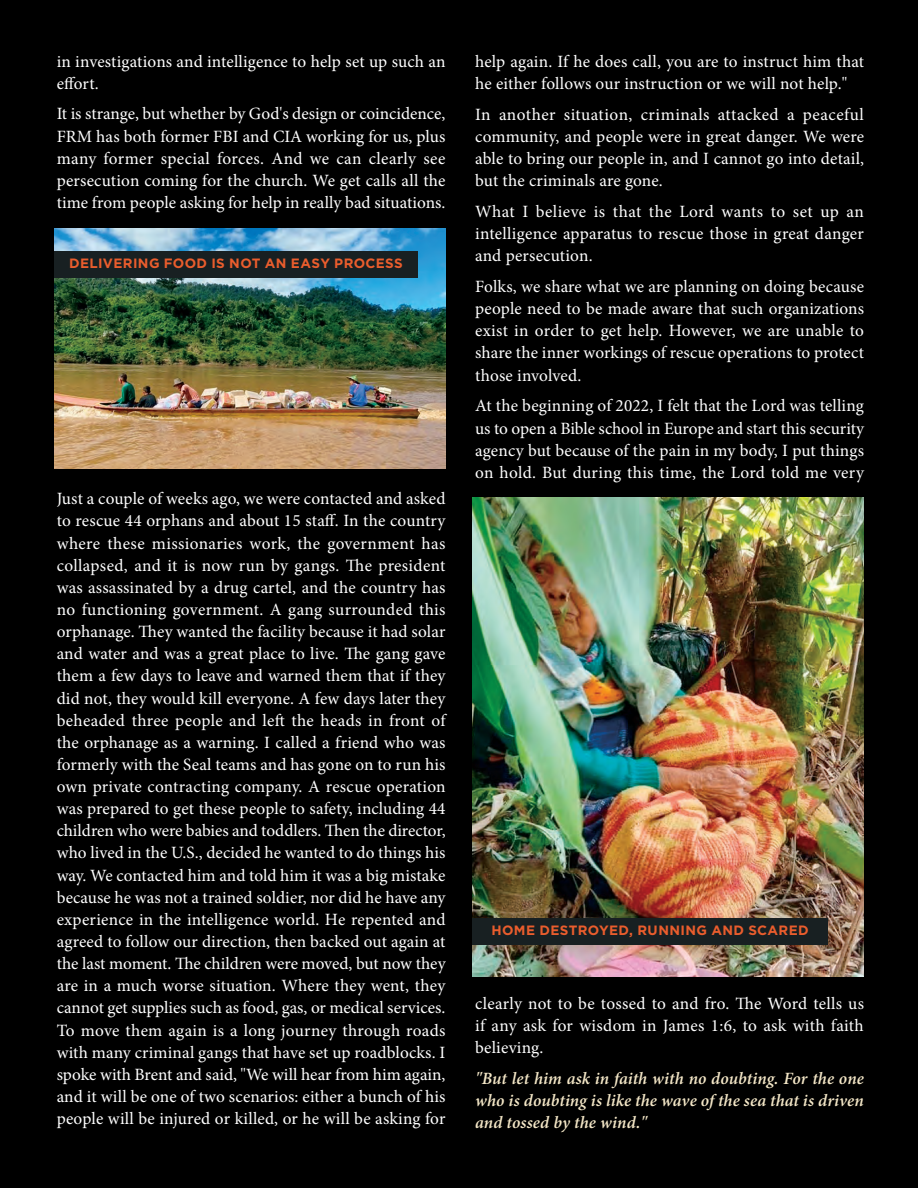
<style>
.page{position:relative;width:918px;height:1188px;background:#000}
.page>*{position:absolute;margin:0;border:0;box-sizing:border-box;transform-origin:0 0}
.t1{font:17.25px/22.2px "Minion Pro";letter-spacing:.01em;color:#fff;text-align:justify}
.t2{font:italic 600 17.25px/22.2px "Minion Pro";letter-spacing:.005em;color:#f4e7c7;text-align:justify}
.t3{font:700 13.5px "Gotham";letter-spacing:.03em;color:#ea5d2d}
</style>
<div class="page">
<img style="left:472px;top:498px;width:392px;height:479px">
<img style="left:54px;top:228px;width:392px;height:240px">
<div style="left:472px;top:918px;width:356px;height:27px;background:#182022"></div>
<div style="left:54px;top:251px;width:364px;height:27px;background:#182022"></div>
<p class="t1" style="left:57px;top:50px;width:390px">in investigations and intelligence to help set up such an effort.</p>
<p class="t1" style="left:57px;top:103px;width:390px">It is strange, but whether by God's design or coincidence, FRM has both former FBI and CIA working for us, plus many former special forces. And we can clearly see persecution coming for the church. We get calls all the time from people asking for help in really bad situations.</p>
<p class="t3" style="left:69px;top:256px;width:335px">DELIVERING FOOD IS NOT AN EASY PROCESS</p>
<p class="t1" style="left:57px;top:488px;width:390px">Just a couple of weeks ago, we were contacted and asked to rescue 44 orphans and about 15 staff. In the country where these missionaries work, the government has collapsed, and it is now run by gangs. The president was assassinated by a drug cartel, and the country has no functioning government. A gang surrounded this orphanage. They wanted the facility because it had solar and water and was a great place to live. The gang gave them a few days to leave and warned them that if they did not, they would kill everyone. A few days later they beheaded three people and left the heads in front of the orphanage as a warning. I called a friend who was formerly with the Seal teams and has gone on to run his own private contracting company. A rescue operation was prepared to get these people to safety, including 44 children who were babies and toddlers. Then the director, who lived in the U.S., decided he wanted to do things his way. We contacted him and told him it was a big mistake because he was not a trained soldier, nor did he have any experience in the intelligence world. He repented and agreed to follow our direction, then backed out again at the last moment. The children were moved, but now they are in a much worse situation. Where they went, they cannot get supplies such as food, gas, or medical services.<br>To move them again is a long journey through roads with many criminal gangs that have set up roadblocks. I spoke with Brent and said, "We will hear from him again, and it will be one of two scenarios: either a bunch of his people will be injured or killed, or he will be asking for</p>
<p class="t1" style="left:475px;top:50px;width:390px">help again. If he does call, you are to instruct him that he either follows our instruction or we will not help."</p>
<p class="t1" style="left:475px;top:103px;width:390px">In another situation, criminals attacked a peaceful community, and people were in great danger. We were able to bring our people in, and I cannot go into detail, but the criminals are gone.</p>
<p class="t1" style="left:475px;top:200px;width:390px">What I believe is that the Lord wants to set up an intelligence apparatus to rescue those in great danger and persecution.</p>
<p class="t1" style="left:475px;top:276px;width:390px">Folks, we share what we are planning on doing because people need to be made aware that such organizations exist in order to get help. However, we are unable to share the inner workings of rescue operations to protect those involved.</p>
<p class="t1" style="left:475px;top:395px;width:390px">At the beginning of 2022, I felt that the Lord was telling us to open a Bible school in Europe and start this security agency but because of the pain in my body, I put things on hold. But during this time, the Lord told me very</p>
<p class="t3" style="left:491px;top:923px;width:319px">HOME DESTROYED, RUNNING AND SCARED</p>
<p class="t1" style="left:475px;top:992px;width:390px">clearly not to be tossed to and fro. The Word tells us if any ask for wisdom in James 1:6, to ask with faith believing.</p>
<p class="t2" style="left:475px;top:1068px;width:390px">"But let him ask in faith with no doubting. For the one who is doubting is like the wave of the sea that is driven and tossed by the wind."</p>
</div>
